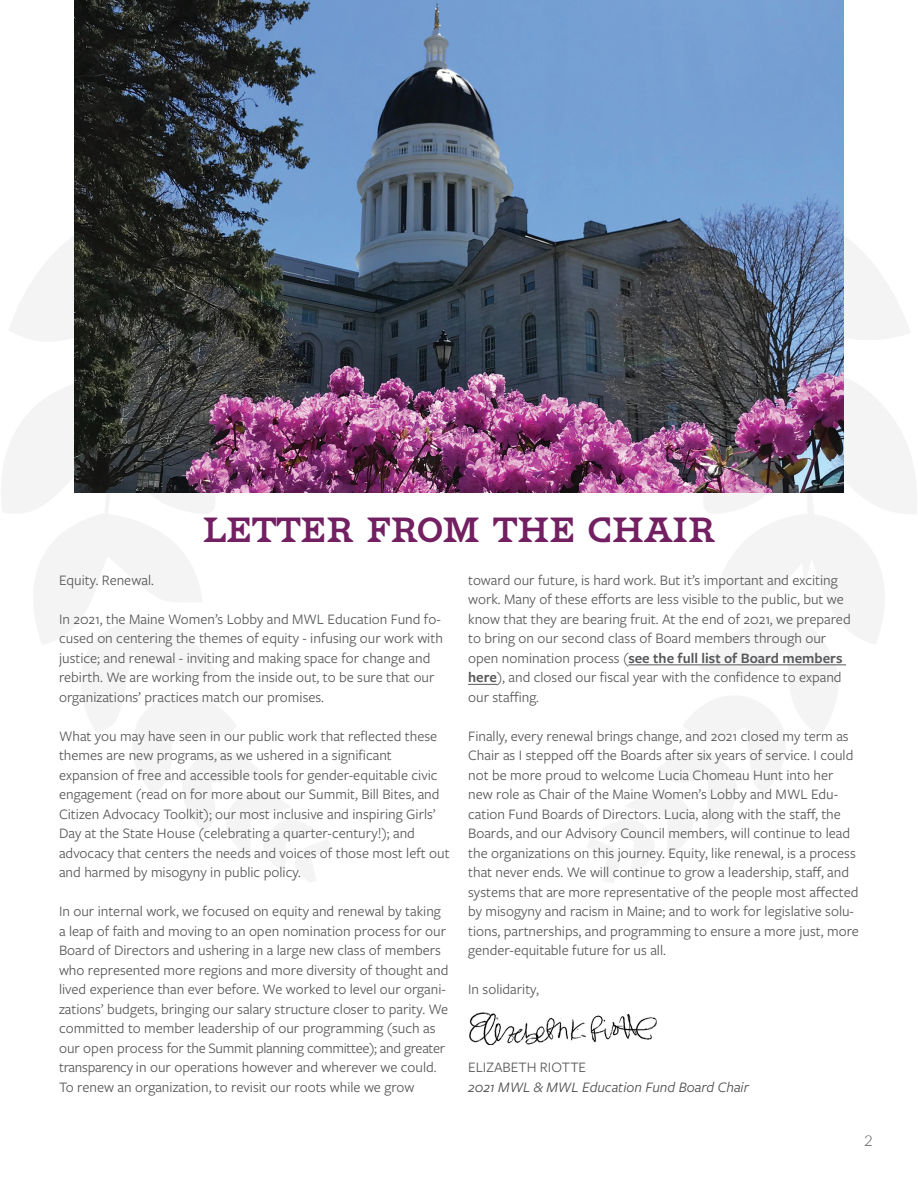
<style>
.page{position:relative;width:918px;height:1188px;background:#fff}
.page>*{position:absolute;margin:0;border:0;box-sizing:border-box;transform-origin:0 0}
.Normal1{font:40.5px "HWT Van Lanen";color:#722061}
.Normal1-2{font:15px/19.5px "Freight Sans Pro";color:#57585a}
.Normal1-3{font:italic 15px "Freight Sans Pro";color:#4d4c4c}
.t1{font:300 15px "Lato";color:#4d4c4c}
.s1{font-weight:600}
</style>
<div class="page">
<svg style="left:1px;top:236px;width:909px;height:408px"></svg>
<svg style="left:586px;top:370px;width:331px;height:513px"></svg>
<svg style="left:72px;top:607px;width:260px;height:275px"></svg>
<img style="left:74px;top:0;width:770px;height:493px">
<hr style="left:628px;top:665px;width:218px;height:1px;background:#57585a">
<svg style="left:468px;top:684px;width:29px;height:1px"></svg>
<img style="left:469px;top:1012px;width:188px;height:33px">
<p class="Normal1" style="left:203px;top:505px;width:514px">LETTER FROM THE CHAIR</p>
<p class="Normal1-2" style="left:59px;top:570px;width:96px">Equity. Renewal.</p>
<p class="Normal1-2" style="left:59px;top:609px;width:385px">In 2021, the Maine Women’s Lobby and MWL Education Fund fo&shy;cused on centering the themes of equity - infusing our work with justice; and renewal - inviting and making space for change and rebirth. We are working from the inside out, to be sure that our organizations’ practices match our promises.</p>
<p class="Normal1-2" style="left:59px;top:726px;width:380px">What you may have seen in our public work that reflected these themes are new programs, as we ushered in a significant</p>
<p class="Normal1-2" style="left:59px;top:765px;width:392px">expansion of free and accessible tools for gender-equitable civic engagement (read on for more about our Summit, Bill Bites, and Citizen Advocacy Toolkit); our most inclusive and inspiring Girls’ Day at the State House (celebrating a quarter-century!); and advocacy that centers the needs and voices of those most left out and harmed by misogyny in public policy.</p>
<p class="Normal1-2" style="left:59px;top:901px;width:391px">In our internal work, we focused on equity and renewal by taking a leap of faith and moving to an open nomination process for our Board of Directors and ushering in a large new class of members who represented more regions and more diversity of thought and lived experience than ever before. We worked to level our organi&shy;zations’ budgets, bringing our salary structure closer to parity. We committed to member leadership of our programming (such as our open process for the Summit planning committee); and greater transparency in our operations however and wherever we could.</p>
<p class="Normal1-2" style="left:59px;top:1077px;width:357px">To renew an organization, to revisit our roots while we grow</p>
<p class="Normal1-2" style="left:468px;top:570px;width:384px">toward our future, is hard work. But it’s important and exciting work. Many of these efforts are less visible to the public, but we know that they are bearing fruit. At the end of 2021, we prepared to bring on our second class of Board members through our open nomination process (<span class="s1">see the full list of Board members here</span>), and closed our fiscal year with the confidence to expand our staffing.</p>
<p class="Normal1-2" style="left:468px;top:726px;width:392px">Finally, every renewal brings change, and 2021 closed my term as Chair as I stepped off the Boards after six years of service. I could not be more proud to welcome Lucia Chomeau Hunt into her new role as Chair of the Maine Women’s Lobby and MWL Edu&shy;cation Fund Boards of Directors. Lucia, along with the staff, the Boards, and our Advisory Council members, will continue to lead the organizations on this journey. Equity, like renewal, is a process that never ends. We will continue to grow a leadership, staff, and systems that are more representative of the people most affected by misogyny and racism in Maine; and to work for legislative solu&shy;tions, partnerships, and programming to ensure a more just, more gender-equitable future for us all.</p>
<p class="Normal1-2" style="left:468px;top:979px;width:72px">In solidarity,</p>
<p class="Normal1-2" style="left:468px;top:1057px;width:120px">ELIZABETH RIOTTE</p>
<p class="Normal1-3" style="left:468px;top:1077px;width:282px">2021 MWL &amp; MWL Education Fund Board Chair</p>
<p class="t1" style="left:864px;top:1130px;width:10px">2</p>
</div>
